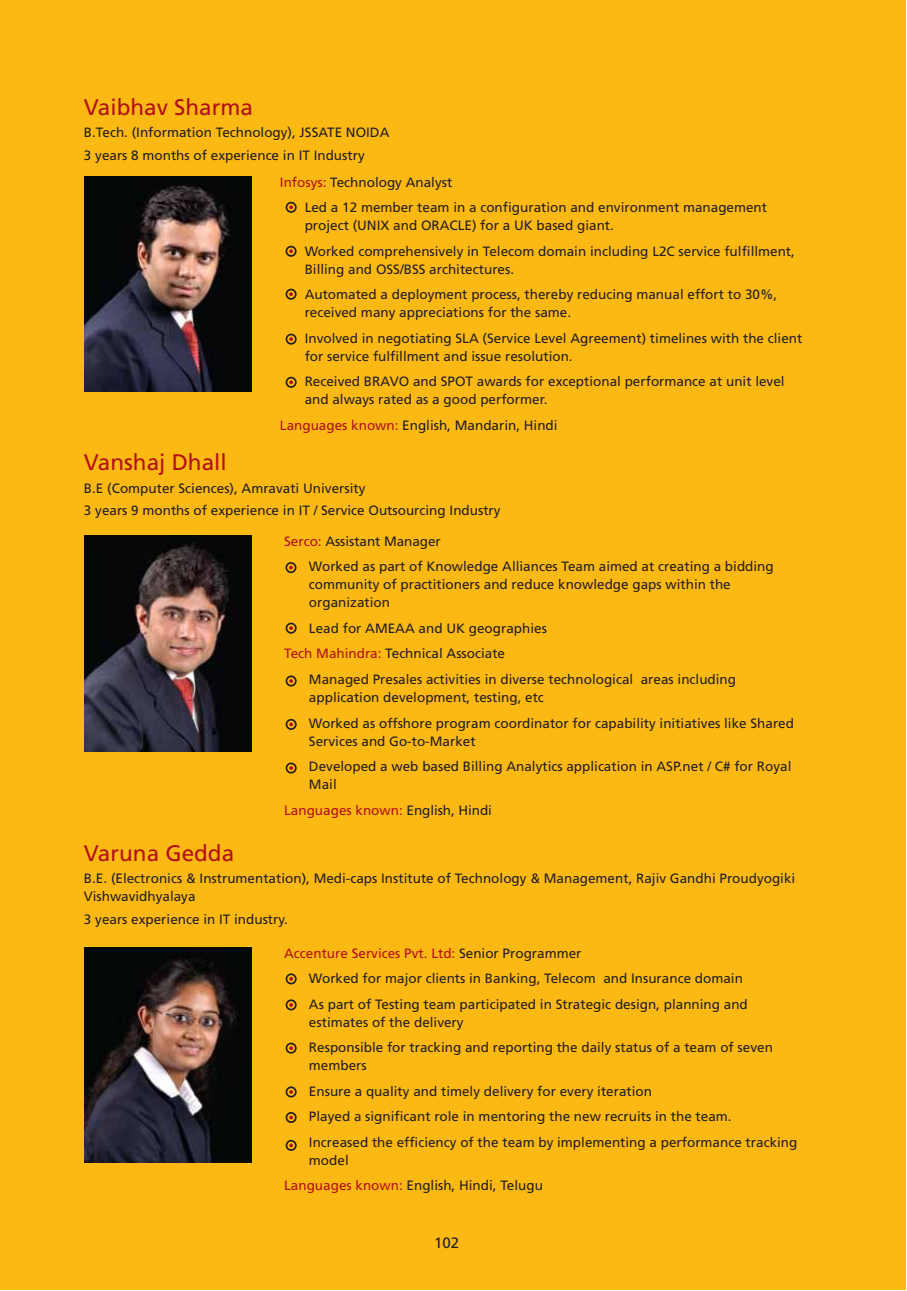
<style>
.page{position:relative;width:907px;height:1291px;background:#fff}
.page>*{position:absolute;margin:0;border:0;box-sizing:border-box;transform-origin:0 0}
.t1{font:22.5px "Frutiger";color:#b11116}
.t2{font:15px "Frutiger";color:#231f20}
.t3{font:13.5px/25.5px "Frutiger";color:#231f20}
.s1{color:#b11116}
</style>
<div class="page">
<div style="left:0;top:1px;width:906px;height:1288px;background:#fdb913"></div>
<svg style="left:285px;top:202px;width:11px;height:11px"></svg>
<svg style="left:285px;top:333px;width:11px;height:11px"></svg>
<svg style="left:285px;top:376px;width:11px;height:12px"></svg>
<svg style="left:285px;top:246px;width:11px;height:11px"></svg>
<svg style="left:285px;top:288px;width:11px;height:12px"></svg>
<svg style="left:285px;top:562px;width:11px;height:11px"></svg>
<svg style="left:285px;top:622px;width:11px;height:11px"></svg>
<svg style="left:285px;top:675px;width:11px;height:11px"></svg>
<svg style="left:285px;top:718px;width:11px;height:11px"></svg>
<svg style="left:285px;top:762px;width:11px;height:11px"></svg>
<svg style="left:285px;top:973px;width:11px;height:11px"></svg>
<svg style="left:285px;top:1042px;width:11px;height:11px"></svg>
<svg style="left:285px;top:999px;width:11px;height:11px"></svg>
<svg style="left:285px;top:1112px;width:11px;height:10px"></svg>
<svg style="left:285px;top:1139px;width:11px;height:11px"></svg>
<svg style="left:285px;top:1086px;width:11px;height:11px"></svg>
<img style="left:84px;top:176px;width:167px;height:216px">
<img style="left:84px;top:535px;width:167px;height:216px">
<img style="left:84px;top:947px;width:167px;height:215px">
<p class="t1" style="left:84px;top:93px;width:170px">Vaibhav Sharma</p>
<p class="t3" style="left:84px;top:121px;width:307px;line-height:22.5px">B.Tech. (Information Technology), JSSATE NOIDA<br>3 years 8 months of experience in IT Industry</p>
<p class="t3" style="left:304px;top:169px;width:464px;text-indent:-25px"><span class="s1">Infosys:</span> Technology Analyst<br>Led a 12 member team in a configuration and environment management</p>
<p class="t3" style="left:304px;top:212px;width:491px">project (UNIX and ORACLE) for a UK based giant.<br>Worked comprehensively in Telecom domain including L2C service fulfillment,</p>
<p class="t3" style="left:304px;top:256px;width:474px">Billing and OSS/BSS architectures.<br>Automated a deployment process, thereby reducing manual effort to 30%,</p>
<p class="t3" style="left:304px;top:299px;width:499px">received many appreciations for the same.<br>Involved in negotiating SLA (Service Level Agreement) timelines with the client</p>
<p class="t3" style="left:304px;top:343px;width:481px">for service fulfillment and issue resolution.<br>Received BRAVO and SPOT awards for exceptional performance at unit level</p>
<p class="t3" style="left:280px;top:386px;width:279px;text-indent:25px">and always rated as a good performer.<br><span class="s1">Languages known:</span> English, Mandarin, Hindi</p>
<p class="t1" style="left:84px;top:449px;width:144px">Vanshaj Dhall</p>
<p class="t3" style="left:84px;top:477px;width:418px;line-height:22.5px">B.E (Computer Sciences), Amravati University<br>3 years 9 months of experience in IT / Service Outsourcing Industry</p>
<p class="t3" style="left:309px;top:528px;width:466px;text-indent:-25px"><span class="s1">Serco:</span> Assistant Manager<br>Worked as part of Knowledge Alliances Team aimed at creating a bidding</p>
<p class="t3" style="left:309px;top:575px;width:423px;line-height:18px">community of practitioners and reduce knowledge gaps within the organization</p>
<p class="t3" style="left:309px;top:615px;width:239px">Lead for AMEAA and UK geographies</p>
<p class="t3" style="left:284px;top:640px;width:222px"><span class="s1">Tech Mahindra:</span> Technical Associate</p>
<p class="t3" style="left:309px;top:666px;width:428px">Managed Presales activities in diverse technological areas including</p>
<p class="t3" style="left:309px;top:684px;width:486px">application development, testing, etc<br>Worked as offshore program coordinator for capability initiatives like Shared</p>
<p class="t3" style="left:309px;top:727px;width:484px">Services and Go-to-Market<br>Developed a web based Billing Analytics application in ASP.net / C# for Royal</p>
<p class="t3" style="left:284px;top:771px;width:209px;text-indent:25px">Mail<br><span class="s1">Languages known:</span> English, Hindi</p>
<p class="t1" style="left:84px;top:839px;width:152px">Varuna Gedda</p>
<p class="t3" style="left:84px;top:869px;width:712px;line-height:18px">B.E. (Electronics &amp; Instrumentation), Medi-caps Institute of Technology &amp; Management, Rajiv Gandhi Proudyogiki<br>Vishwavidhyalaya</p>
<p class="t3" style="left:84px;top:906px;width:205px">3 years experience in IT industry.</p>
<p class="t3" style="left:309px;top:939px;width:440px;text-indent:-25px"><span class="s1">Accenture Services Pvt. Ltd:</span> Senior Programmer<br>Worked for major clients in Banking, Telecom and Insurance domain<br>As part of Testing team participated in Strategic design, planning and</p>
<p class="t3" style="left:309px;top:1008px;width:465px">estimates of the delivery<br>Responsible for tracking and reporting the daily status of a team of seven</p>
<p class="t3" style="left:309px;top:1052px;width:490px">members<br>Ensure a quality and timely delivery for every iteration<br>Played a significant role in mentoring the new recruits in the team.<br>Increased the efficiency of the team by implementing a performance tracking</p>
<p class="t3" style="left:284px;top:1146px;width:260px;text-indent:25px">model<br><span class="s1">Languages known:</span> English, Hindi, Telugu</p>
<p class="t2" style="left:434px;top:1234px;width:27px">102</p>
</div>
